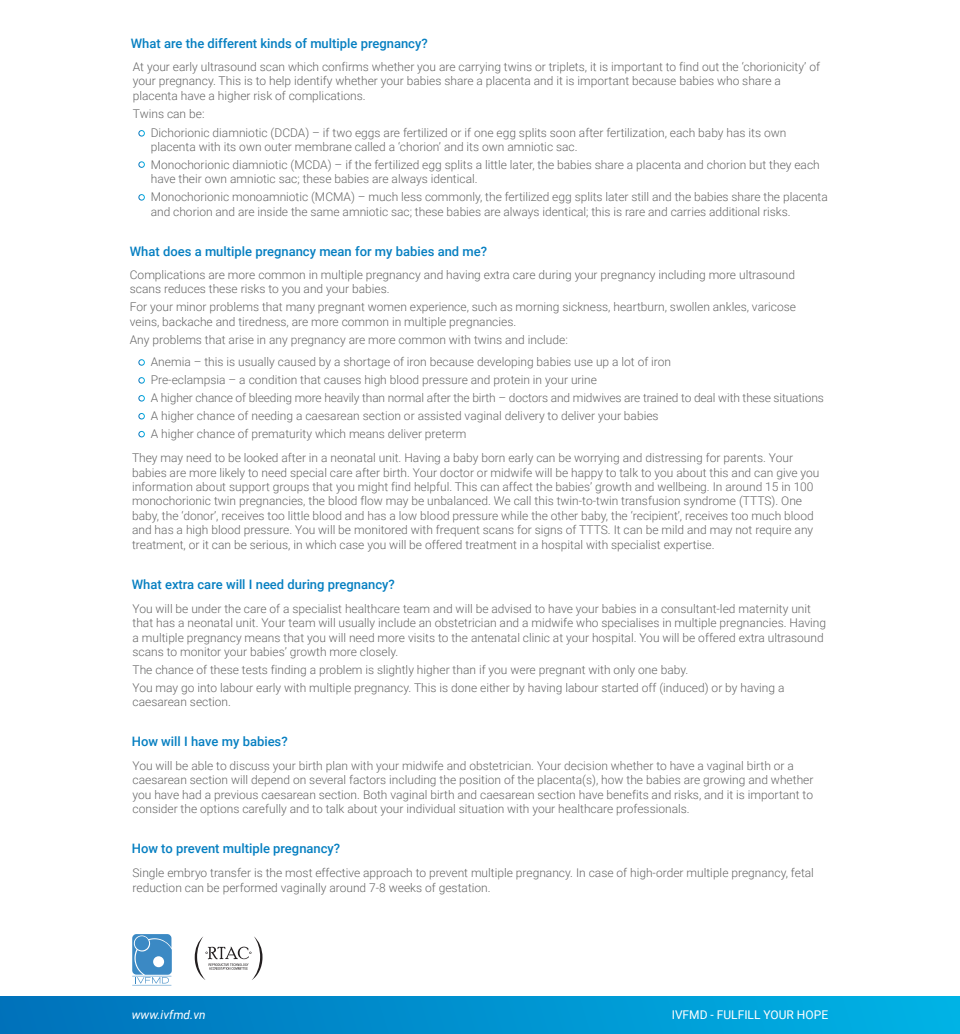
<style>
.page{position:relative;width:960px;height:1034px;background:#fff}
.page>*{position:absolute;margin:0;border:0;box-sizing:border-box;transform-origin:0 0}
.t1{font:500 13px "Roboto";color:#067fc1}
.t2{font:300 12px/14.4px "Roboto";color:#666}
.t3{font:12px "Roboto";color:#fff}
.t4{font:italic 12px "Roboto";color:#fff}
</style>
<div class="page">
<div style="left:0;top:996px;width:960px;height:38px;background:linear-gradient(to right,#0071ba,#00b3e5)"></div>
<hr style="left:132px;top:985px;width:39px;height:1px;background:#3b89c4">
<svg style="left:132px;top:934px;width:40px;height:49px;background:#6ca6d2"></svg>
<svg style="left:195px;top:936px;width:68px;height:44px"></svg>
<svg style="left:139px;top:130px;width:6px;height:6px"></svg>
<svg style="left:139px;top:162px;width:6px;height:6px"></svg>
<svg style="left:139px;top:194px;width:6px;height:6px"></svg>
<svg style="left:139px;top:359px;width:6px;height:6px"></svg>
<svg style="left:139px;top:377px;width:6px;height:6px"></svg>
<svg style="left:139px;top:395px;width:6px;height:6px"></svg>
<svg style="left:139px;top:413px;width:6px;height:6px"></svg>
<svg style="left:139px;top:431px;width:6px;height:6px"></svg>
<p class="t1" style="left:131px;top:34px;width:298px">What are the different kinds of multiple pregnancy?</p>
<p class="t2" style="left:133px;top:59px;width:689px">At your early ultrasound scan which confirms whether you are carrying twins or triplets, it is important to find out the ‘chorionicity’ of your pregnancy. This is to help identify whether your babies share a placenta and it is important because babies who share a placenta have a higher risk of complications.</p>
<p class="t2" style="left:151px;top:104px;width:637px;line-height:18.8px;text-indent:-18px">Twins can be:<br>Dichorionic diamniotic (DCDA) – if two eggs are fertilized or if one egg splits soon after fertilization, each baby has its own</p>
<p class="t2" style="left:151px;top:137px;width:671px;line-height:18px">placenta with its own outer membrane called a ‘chorion’ and its own amniotic sac.<br>Monochorionic diamniotic (MCDA) – if the fertilized egg splits a little later, the babies share a placenta and chorion but they each</p>
<p class="t2" style="left:151px;top:170px;width:679px;line-height:18px">have their own amniotic sac; these babies are always identical.<br>Monochorionic monoamniotic (MCMA) – much less commonly, the fertilized egg splits later still and the babies share the placenta</p>
<p class="t2" style="left:151px;top:204px;width:641px">and chorion and are inside the same amniotic sac; these babies are always identical; this is rare and carries additional risks.</p>
<p class="t1" style="left:130px;top:242px;width:359px">What does a multiple pregnancy mean for my babies and me?</p>
<p class="t2" style="left:130px;top:267px;width:667px">Complications are more common in multiple pregnancy and having extra care during your pregnancy including more ultrasound scans reduces these risks to you and your babies.</p>
<p class="t2" style="left:130px;top:300px;width:668px">For your minor problems that many pregnant women experience, such as morning sickness, heartburn, swollen ankles, varicose veins, backache and tiredness, are more common in multiple pregnancies.</p>
<p class="t2" style="left:130px;top:332px;width:440px">Any problems that arise in any pregnancy are more common with twins and include:</p>
<p class="t2" style="left:151px;top:353px;width:675px;line-height:18px">Anemia – this is usually caused by a shortage of iron because developing babies use up a lot of iron<br>Pre-eclampsia – a condition that causes high blood pressure and protein in your urine<br>A higher chance of bleeding more heavily than normal after the birth – doctors and midwives are trained to deal with these situations A higher chance of needing a caesarean section or assisted vaginal delivery to deliver your babies<br>A higher chance of prematurity which means deliver preterm</p>
<p class="t2" style="left:132px;top:450px;width:689px">They may need to be looked after in a neonatal unit. Having a baby born early can be worrying and distressing for parents. Your babies are more likely to need special care after birth. Your doctor or midwife will be happy to talk to you about this and can give you information about support groups that you might find helpful. This can affect the babies’ growth and wellbeing. In around 15 in 100 monochorionic twin pregnancies, the blood flow may be unbalanced. We call this twin-to-twin transfusion syndrome (TTTS). One baby, the ‘donor’, receives too little blood and has a low blood pressure while the other baby, the ‘recipient’, receives too much blood and has a high blood pressure. You will be monitored with frequent scans for signs of TTTS. It can be mild and may not require any treatment, or it can be serious, in which case you will be offered treatment in a hospital with specialist expertise.</p>
<p class="t1" style="left:132px;top:575px;width:265px">What extra care will I need during pregnancy?</p>
<p class="t2" style="left:133px;top:601px;width:695px">You will be under the care of a specialist healthcare team and will be advised to have your babies in a consultant-led maternity unit that has a neonatal unit. Your team will usually include an obstetrician and a midwife who specialises in multiple pregnancies. Having a multiple pregnancy means that you will need more visits to the antenatal clinic at your hospital. You will be offered extra ultrasound scans to monitor your babies’ growth more closely.</p>
<p class="t2" style="left:133px;top:660px;width:653px;line-height:18px">The chance of these tests finding a problem is slightly higher than if you were pregnant with only one baby.<br>You may go into labour early with multiple pregnancy. This is done either by having labour started off (induced) or by having a</p>
<p class="t2" style="left:133px;top:695px;width:100px">caesarean section.</p>
<p class="t1" style="left:132px;top:732px;width:157px">How will I have my babies?</p>
<p class="t2" style="left:133px;top:758px;width:682px">You will be able to discuss your birth plan with your midwife and obstetrician. Your decision whether to have a vaginal birth or a caesarean section will depend on several factors including the position of the placenta(s), how the babies are growing and whether you have had a previous caesarean section. Both vaginal birth and caesarean section have benefits and risks, and it is important to consider the options carefully and to talk about your individual situation with your healthcare professionals.</p>
<p class="t1" style="left:132px;top:839px;width:210px">How to prevent multiple pregnancy?</p>
<p class="t2" style="left:133px;top:865px;width:683px">Single embryo transfer is the most effective approach to prevent multiple pregnancy. In case of high-order multiple pregnancy, fetal reduction can be performed vaginally around 7-8 weeks of gestation.</p>
<p class="t4" style="left:132px;top:1006px;width:75px">www.ivfmd.vn</p>
<p class="t3" style="left:672px;top:1006px;width:158px">IVFMD - FULFILL YOUR HOPE</p>
</div>
